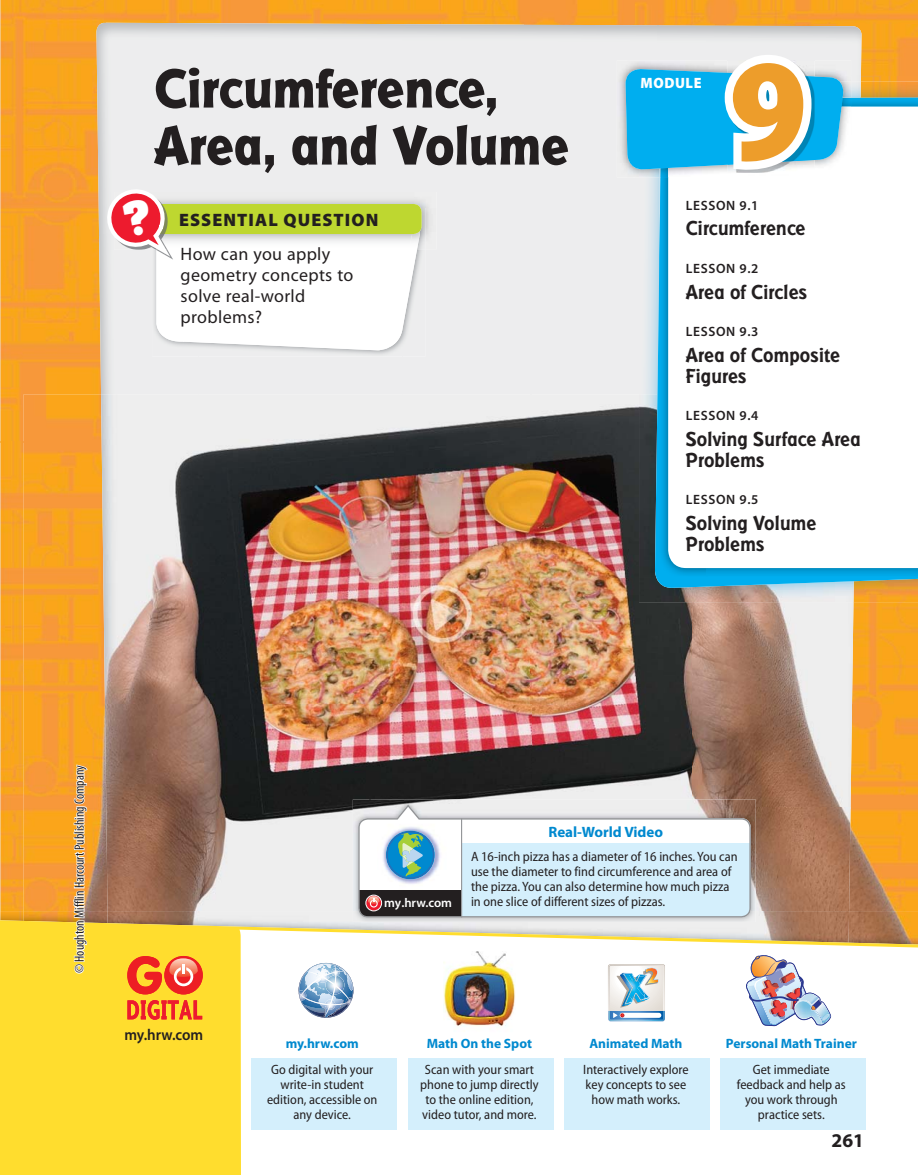
<style>
.page{position:relative;width:918px;height:1175px;background:#fff}
.page>*{position:absolute;margin:0;border:0;box-sizing:border-box;transform-origin:0 0}
.t1{font:900 semi-condensed 147px "Myriad Pro";color:#ed9d2b}
.t2{font:800 57px/57px "Badger Pro";letter-spacing:-.01em;color:#231f20;scale:.95 1}
.t3{font:700 21px/21px "Badger Pro";letter-spacing:.01em;color:#231f20;scale:.95 1}
.t4{font:700 19.5px "Myriad Pro";color:#231f20}
.t5{font:18px/21px "Myriad Pro";letter-spacing:.02em;color:#231f20}
.t6{font:900 18px "Myriad Pro";letter-spacing:.06em;color:#231f20}
.t7{font:600 15.75px "Myriad Pro";color:#231f20;scale:.95 1}
.t8{font:700 15px "Myriad Pro";color:#0089cf}
.t9{font:900 15px "Myriad Pro";letter-spacing:.04em;color:#fff;scale:.95 1}
.t10{font:semi-condensed 13.5px/15px "Myriad Pro";color:#231f20;text-align:center}
.t11{font:700 13.5px "Myriad Pro";color:#0089cf}
.t12{font:600 13.5px "Myriad Pro";letter-spacing:.05em;color:#231f20}
.t13{font:condensed 13.5px "Myriad Pro";color:#231f20}
.t14{font:600 12.75px "Myriad Pro";color:#fff}
</style>
<div class="page">
<img style="left:0;top:0;width:105px;height:441px">
<img style="left:105px;top:0;width:813px;height:24px">
<img style="left:862px;top:24px;width:56px;height:53px">
<img style="left:862px;top:77px;width:56px;height:5px">
<img style="left:0;top:441px;width:24px;height:479px">
<img style="left:96px;top:23px;width:561px;height:212px">
<img style="left:657px;top:23px;width:205px;height:24px">
<img style="left:96px;top:235px;width:102px;height:159px">
<img style="left:24px;top:394px;width:77px;height:517px">
<img style="left:853px;top:602px;width:65px;height:309px">
<img style="left:101px;top:394px;width:430px;height:310px">
<img style="left:531px;top:394px;width:161px;height:405px">
<img style="left:692px;top:602px;width:161px;height:205px">
<img style="left:101px;top:704px;width:268px;height:207px">
<img style="left:369px;top:704px;width:162px;height:95px">
<img style="left:756px;top:807px;width:97px;height:104px">
<img style="left:152px;top:249px;width:274px;height:107px">
<img style="left:422px;top:192px;width:15px;height:57px">
<img style="left:422px;top:208px;width:4px;height:41px">
<img style="left:639px;top:178px;width:16px;height:216px">
<img style="left:854px;top:588px;width:64px;height:14px">
<img style="left:639px;top:394px;width:215px;height:208px">
<img style="left:862px;top:82px;width:56px;height:16px">
<svg style="left:655px;top:99px;width:263px;height:489px;fill:#00aeec"></svg>
<img style="left:862px;top:98px;width:56px;height:1px">
<img style="left:659px;top:178px;width:48px;height:398px">
<img style="left:707px;top:568px;width:211px;height:8px">
<svg style="left:668px;top:107px;width:250px;height:461px"></svg>
<img style="left:617px;top:60px;width:8px;height:117px">
<img style="left:0;top:911px;width:2px;height:9px">
<img style="left:24px;top:911px;width:894px;height:9px">
<img style="left:108px;top:911px;width:741px;height:9px">
<svg style="left:0;top:920px;width:918px;height:254px"></svg>
<div style="left:720px;top:1058px;width:146px;height:71px;background:#d4effc"></div>
<div style="left:565px;top:1058px;width:145px;height:71px;background:#d4effc"></div>
<svg style="left:608px;top:964px;width:57px;height:57px"></svg>
<img style="left:645px;top:967px;width:14px;height:15px">
<img style="left:645px;top:970px;width:1px;height:14px">
<img style="left:646px;top:968px;width:12px;height:16px">
<div style="left:408px;top:1058px;width:146px;height:71px;background:#d4effc"></div>
<div style="left:251px;top:1058px;width:146px;height:71px;background:#d4effc"></div>
<svg style="left:296px;top:963px;width:58px;height:55px"></svg>
<div style="left:164px;top:956px;width:39px;height:38px;background:#ed1e24;border-radius:50%"></div>
<img style="left:169px;top:958px;width:29px;height:19px">
<svg style="left:174px;top:964px;width:19px;height:22px"></svg>
<svg style="left:127px;top:1000px;width:75px;height:19px"></svg>
<svg style="left:127px;top:956px;width:35px;height:38px"></svg>
<img style="left:353px;top:799px;width:403px;height:122px">
<svg style="left:358px;top:804px;width:393px;height:113px;fill:#d4effc"></svg>
<img style="left:377px;top:823px;width:71px;height:72px">
<svg style="left:386px;top:831px;width:48px;height:48px"></svg>
<svg style="left:366px;top:895px;width:16px;height:15px"></svg>
<div style="left:366px;top:894px;width:16px;height:17px;border:1px solid #fff;border-radius:50%"></div>
<hr style="left:461px;top:818px;width:1px;height:99px;background:#939598">
<img style="left:443px;top:951px;width:73px;height:81px">
<img style="left:746px;top:954px;width:85px;height:72px">
<svg style="left:625px;top:47px;width:237px;height:131px"></svg>
<div style="left:75px;top:964px;width:9px;height:9px;border:2px solid #fff;border-radius:50%"></div>
<svg style="left:73px;top:763px;width:16px;height:209px"></svg>
<svg style="left:104px;top:186px;width:318px;height:164px"></svg>
<h2 class="t2" style="left:154px;top:65px;width:439px">Circumference,<br>Area, and Volume</h2>
<h1 class="t1" style="left:729px;top:23px;width:80px">9</h1>
<p class="t9" style="left:641px;top:74px;width:66px">MODULE</p>
<h3 class="t6" style="left:179px;top:209px;width:201px">ESSENTIAL QUESTION</h3>
<h3 class="t5" style="left:181px;top:245px;width:174px">How can you apply geometry concepts to solve real-world problems?</h3>
<p class="t12" style="left:686px;top:197px;width:74px">LESSON 9.1</p>
<h3 class="t3" style="left:686px;top:220px;width:128px">Circumference</h3>
<p class="t12" style="left:686px;top:260px;width:74px">LESSON 9.2</p>
<h3 class="t3" style="left:686px;top:283px;width:129px">Area of Circles</h3>
<p class="t12" style="left:686px;top:323px;width:74px">LESSON 9.3</p>
<h3 class="t3" style="left:686px;top:346px;width:164px">Area of Composite<br>Figures</h3>
<p class="t12" style="left:686px;top:407px;width:74px">LESSON 9.4</p>
<h3 class="t3" style="left:686px;top:430px;width:186px">Solving Surface Area<br>Problems</h3>
<p class="t12" style="left:686px;top:491px;width:74px">LESSON 9.5</p>
<h3 class="t3" style="left:686px;top:514px;width:139px">Solving Volume<br>Problems</h3>
<p class="t13" style="left:74px;top:973px;width:209px;rotate:-90deg">© Houghton Mifflin Harcourt Publishing Company</p>
<p class="t7" style="left:124px;top:1025px;width:84px">my.hrw.com</p>
<p class="t14" style="left:384px;top:895px;width:69px">my.hrw.com</p>
<p class="t8" style="left:548px;top:826px;width:116px">Real-World Video</p>
<p class="t10" style="left:471px;top:850px;width:268px;text-align:left">A 16-inch pizza has a diameter of 16 inches. You can use the diameter to find circumference and area of the pizza. You can also determine how much pizza in one slice of different sizes of pizzas.</p>
<p class="t11" style="left:286px;top:1037px;width:75px">my.hrw.com</p>
<p class="t11" style="left:427px;top:1037px;width:107px">Math On the Spot</p>
<p class="t10" style="left:267px;top:1063px;width:112px">Go digital with your write-in student edition, accessible on any device.</p>
<p class="t10" style="left:420px;top:1063px;width:120px">Scan with your smart phone to jump directly to the online edition, video tutor, and more.</p>
<p class="t11" style="left:589px;top:1037px;width:95px">Animated Math</p>
<p class="t10" style="left:583px;top:1063px;width:107px">Interactively explore key concepts to see how math works.</p>
<p class="t11" style="left:726px;top:1037px;width:133px">Personal Math Trainer</p>
<p class="t10" style="left:737px;top:1063px;width:111px">Get immediate feedback and help as you work through practice sets.</p>
<h3 class="t4" style="left:832px;top:1133px;width:34px">261</h3>
</div>
